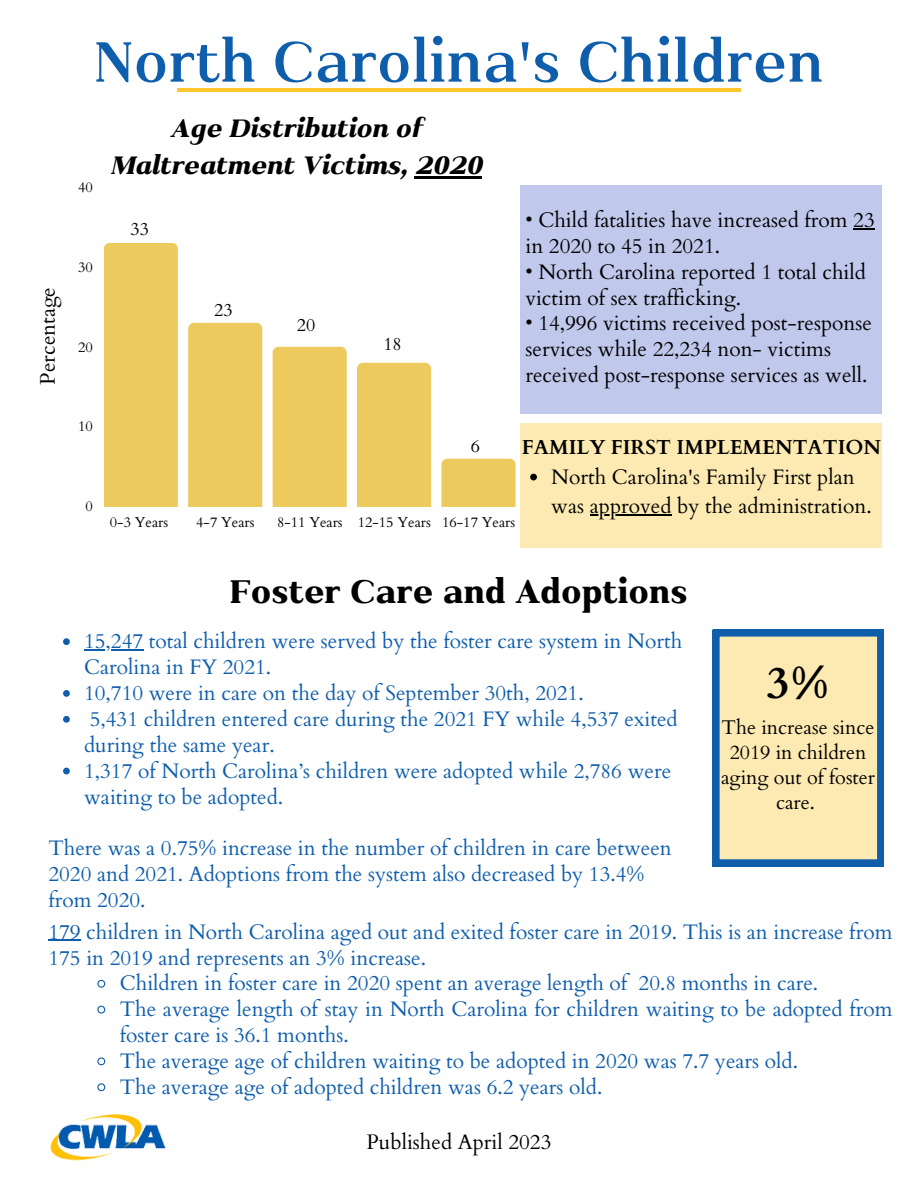
<style>
.page{position:relative;width:918px;height:1188px;background:#fff}
.page>*{position:absolute;margin:0;border:0;box-sizing:border-box;transform-origin:0 0}
.t1{font:600 67.5px "Kulachat Serif";color:#0f5eac}
.t2{font:700 45px "Cardo";color:#000}
.t3{font:800 39px "Kulachat Serif";color:#000}
.t4{font:italic 800 30px/37.2px "Kulachat Serif";color:#000;text-align:center}
.t5{font:21px/25.8px "Cardo";color:#0f5eac}
.t6{font:21px/25.8px "Cardo";color:#000}
.t7{font:700 20.25px "Cardo";color:#000}
.t8{font:19.8px/24.8px "Cardo";color:#000;text-align:center}
.t9{font:18px "Cardo";color:#000}
.t10{font:14.4px "Cardo";color:#000}
</style>
<div class="page">
<div style="left:104px;top:243px;width:74px;height:264px;background:#ecca5d"></div>
<div style="left:188px;top:323px;width:74px;height:184px;background:#ecca5d"></div>
<div style="left:273px;top:347px;width:74px;height:160px;background:#ecca5d"></div>
<div style="left:357px;top:363px;width:74px;height:144px;background:#ecca5d"></div>
<div style="left:441px;top:459px;width:74px;height:48px;background:#ecca5d"></div>
<div style="left:520px;top:186px;width:361px;height:228px;background:#c0c8ec"></div>
<hr style="left:177px;top:88px;width:564px;height:3px;background:#ffc62e">
<svg style="left:713px;top:630px;width:171px;height:236px;background:#ddd7b1"></svg>
<svg style="left:63px;top:638px;width:7px;height:7px"></svg>
<hr style="left:84px;top:650px;width:59px;height:1px;background:#0f5eac">
<svg style="left:63px;top:690px;width:7px;height:7px"></svg>
<svg style="left:63px;top:716px;width:7px;height:7px"></svg>
<svg style="left:63px;top:768px;width:7px;height:6px"></svg>
<hr style="left:415px;top:176px;width:67px;height:3px;background:#000">
<svg style="left:853px;top:228px;width:22px;height:1px"></svg>
<svg style="left:97px;top:979px;width:9px;height:9px"></svg>
<svg style="left:97px;top:1005px;width:9px;height:9px"></svg>
<svg style="left:97px;top:1057px;width:9px;height:9px"></svg>
<svg style="left:97px;top:1083px;width:9px;height:9px"></svg>
<hr style="left:48px;top:940px;width:33px;height:1px;background:#0f5eac">
<img style="left:50px;top:1114px;width:116px;height:47px">
<div style="left:520px;top:423px;width:361px;height:125px;background:#fdeab2"></div>
<svg style="left:530px;top:474px;width:7px;height:6px"></svg>
<hr style="left:590px;top:514px;width:82px;height:1px;background:#000">
<h1 class="t1" style="left:94px;top:19px;width:731px">North Carolina's Children</h1>
<p class="t10" style="left:78px;top:177px;width:16px">40</p>
<p class="t6" style="left:35px;top:385px;width:99px;rotate:-90deg">Percentage</p>
<p class="t10" style="left:78px;top:257px;width:16px">30</p>
<p class="t10" style="left:78px;top:337px;width:16px">20</p>
<p class="t10" style="left:78px;top:417px;width:16px">10</p>
<p class="t10" style="left:85px;top:497px;width:9px">0</p>
<h3 class="t4" style="left:111px;top:108px;width:373px">Age Distribution of<br>Maltreatment Victims, 2020</h3>
<p class="t9" style="left:131px;top:218px;width:20px">33</p>
<p class="t9" style="left:214px;top:298px;width:20px">23</p>
<p class="t9" style="left:297px;top:313px;width:20px">20</p>
<p class="t9" style="left:383px;top:332px;width:20px">18</p>
<p class="t9" style="left:471px;top:434px;width:11px">6</p>
<p class="t6" style="left:525px;top:207px;width:351px">• Child fatalities have increased from 23 in 2020 to 45 in 2021.</p>
<p class="t6" style="left:525px;top:259px;width:342px">• North Carolina reported 1 total child victim of sex trafficking.</p>
<p class="t6" style="left:525px;top:311px;width:348px">• 14,996 victims received post-response services while 22,234 non- victims</p>
<p class="t6" style="left:525px;top:363px;width:344px">received post-response services as well.</p>
<p class="t7" style="left:522px;top:434px;width:361px">FAMILY FIRST IMPLEMENTATION</p>
<p class="t10" style="left:110px;top:513px;width:60px">0-3 Years</p>
<p class="t10" style="left:196px;top:513px;width:60px">4-7 Years</p>
<p class="t10" style="left:277px;top:513px;width:240px">8-11 Years 12-15 Years 16-17 Years</p>
<p class="t6" style="left:551px;top:463px;width:322px;line-height:29.2px">North Carolina's Family First plan was approved by the administration.</p>
<h3 class="t3" style="left:230px;top:566px;width:459px">Foster Care and Adoptions</h3>
<p class="t5" style="left:84px;top:629px;width:600px">15,247 total children were served by the foster care system in North Carolina in FY 2021.<br>10,710 were in care on the day of September 30th, 2021.<br>5,431 children entered care during the 2021 FY while 4,537 exited during the same year.<br>1,317 of North Carolina’s children were adopted while 2,786 were waiting to be adopted.</p>
<p class="t5" style="left:48px;top:836px;width:625px">There was a 0.75% increase in the number of children in care between<br>2020 and 2021. Adoptions from the system also decreased by 13.4% from 2020.</p>
<h2 class="t2" style="left:767px;top:653px;width:64px">3%</h2>
<p class="t8" style="left:721px;top:716px;width:156px">The increase since<br>2019 in children aging out of foster care.</p>
<p class="t5" style="left:48px;top:919px;width:845px">179 children in North Carolina aged out and exited foster care in 2019. This is an increase from<br>175 in 2019 and represents an 3% increase.</p>
<p class="t5" style="left:120px;top:971px;width:774px">Children in foster care in 2020 spent an average length of 20.8 months in care.<br>The average length of stay in North Carolina for children waiting to be adopted from foster care is 36.1 months.<br>The average age of children waiting to be adopted in 2020 was 7.7 years old.<br>The average age of adopted children was 6.2 years old.</p>
<p class="t6" style="left:367px;top:1129px;width:186px">Published April 2023</p>
</div>
